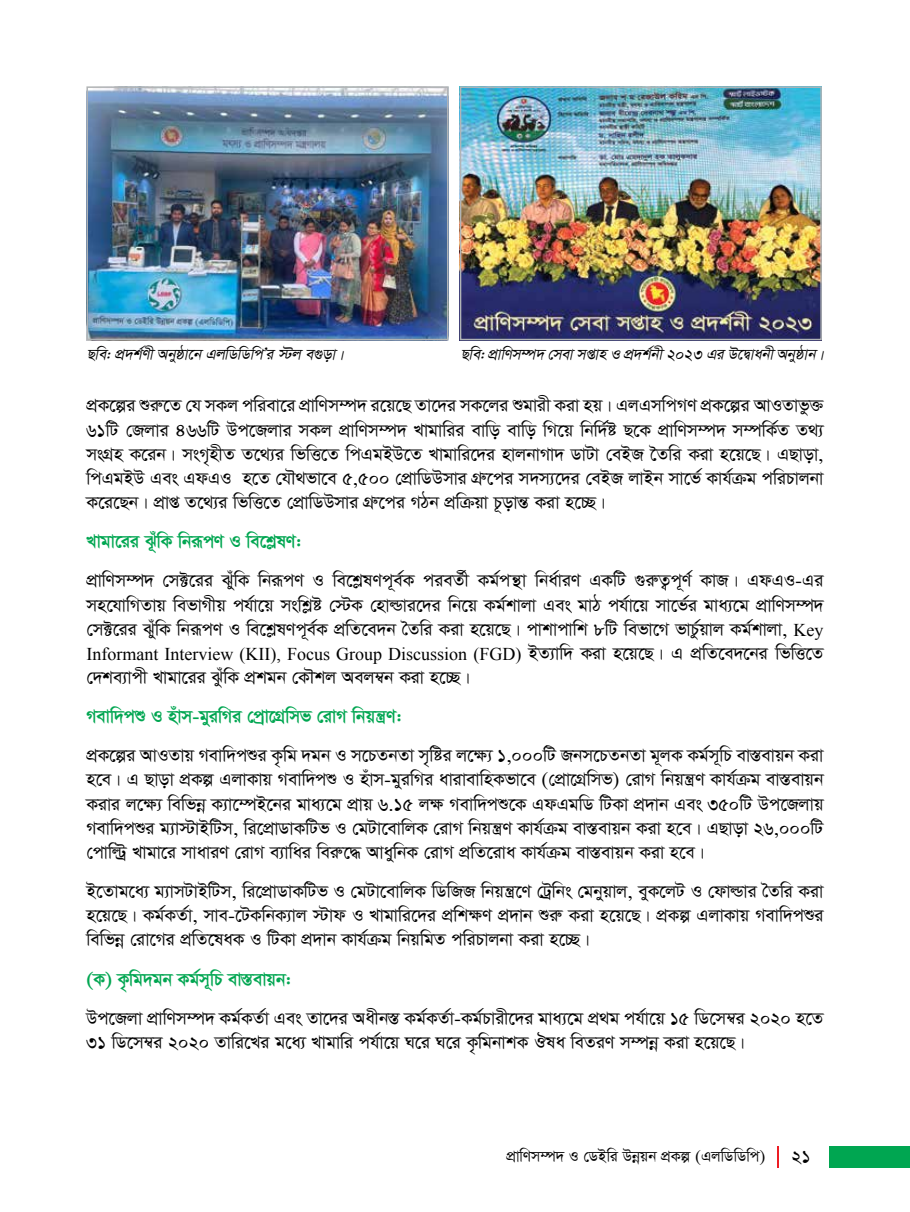
<style>
.page{position:relative;width:910px;height:1212px;background:#fff}
.page>*{position:absolute;margin:0;border:0;box-sizing:border-box;transform-origin:0 0}
.t1{font:21px/24.2px "Sutonny MJ";color:#000;text-align:justify}
.t2{font:21px "Sutonny MJ Bold";color:#00a651}
.t3{font:italic 18px "Sutonny MJ";color:#000}
.t4{font:18px "Times New Roman";color:#000}
.t5{font:18px "Sutonny MJ";color:#000}
.s1{font-family:"Times New Roman";font-size:18px}
.s2{font-family:"Sutonny MJ";font-size:21px}
.s3{font-size:21px}
</style>
<div class="page">
<hr style="left:776px;top:1146px;width:2px;height:21px;background:#ed1d24">
<div style="left:829px;top:1146px;width:80px;height:21px;background:#00a651"></div>
<img style="left:89px;top:89px;width:356px;height:248px">
<div style="left:86px;top:86px;width:362px;height:254px;border:2px solid #b1b4b6"></div>
<img style="left:462px;top:89px;width:356px;height:248px">
<div style="left:459px;top:86px;width:362px;height:254px;border:2px solid #b1b4b6"></div>
<p class="t3" style="left:86px;top:345px;width:258px">QWE: CÖ`K©YX ABYÔV‡B GJWWWWWCÕI ÷J E¸OV|</p>
<p class="t3" style="left:460px;top:345px;width:364px">QWE: CÖVWYM¤Ú` †MEV MßVN I CÖ`K©BX 2023 GI D‡ØVABX ABYÔVB|</p>
<p class="t1" style="left:86px;top:395px;width:740px">CÖK‡ÍI ÏIÆ‡Z †H MKJ CWIEV‡I CÖVWYM¤Ú` I‡Q‡Q ZV‡`I MK‡JI ÏGVIX KIV NQ| GJGMWCMY CÖK‡ÍI AVIZVFZ³<br>61WU †RJVI 466WU DC‡RJVI MKJ CÖVWYM¤Ú` LVGVWII EVWO EVWO WM‡Q WBW`©Ó Q‡K CÖVWYM¤Ú` M¤ÚWK©Z Z_¨ MSMÖN K‡IB| MSM„NXZ Z‡_¨I WFWË‡Z WCGGBD‡Z LVGVWI‡`I NVJBVMV` WVUV †EBR ‰ZWI KIV N‡Q‡Q| GQVOV, WCGGBD GES GDGI N‡Z †HŠ_FV‡E 5,500 †CÖVWWDMVI MÖÆ‡CI M`M¨‡`I †EBR JVBB MV‡F© KVH©ΜG CWIPVJBV K‡I‡QB| CÖVß Z‡_¨I WFWË‡Z †CÖVWWDMVI MÖÆ‡CI MVB CÖWΜQV P‚OVŠÍKIV N‡”Q|</p>
<p class="t2" style="left:86px;top:530px;width:216px">LVGV‡II S‚UWK WBIƑCY I WE‡KØLY:</p>
<p class="t1" style="left:86px;top:569px;width:738px">CÖVWYM¤Ú` †M±‡II SUYWK WBIƑCY I WE‡KØLYC~E©K CIEZ©X KG©CŠ’V WBA©VIY GKWU ¸IÆZ¡C~Y© KVR| GDGI-GI MN‡HVWMZVQ WEFVMXQ CH©V‡Q MSWKØÓ †÷K †NVÌVI‡`I WB‡Q KG©KVJV GES GVV CH©V‡Q MV‡F©I GVA¨‡G CÖVWYM¤Ú` †M±‡II SUYWK WBIƑCY I WE‡KØLYC~E©K CÖWZ‡E`B ˆZWI KIV N‡Q‡Q| CVKVCVWK 8WU WEFV‡M FVPZ©QVJ KG©KVJV, <span class="s1">Key</span></p>
<p class="t4" style="left:86px;top:642px;width:738px">Informant Interview (KII), Focus Group Discussion (FGD) <span class="s2">BZ¨VW` KIV N‡Q‡Q| G CÖWZ‡E`‡BI WFWË‡Z</span></p>
<p class="t1" style="left:86px;top:666px;width:385px">†`KE¨VCX LVGV‡II SZUWK CÖKGB †KŠKJ AEJ¤^B KIV N‡”Q|</p>
<p class="t2" style="left:86px;top:705px;width:317px">MEVW`CÏ I NUVM-GYIWMI †CªV‡MÖWMF †IVM WBQŠ¿Y:</p>
<p class="t1" style="left:86px;top:744px;width:738px">CÖK‡ÍI AVIZVQ MEVW`CÏI K…WG `GB I M‡PZBZV M„WÓI J‡Ÿ¨ 1,000WU RBM‡PZBZV G~JK KG©M~WP EV¯ÍEVQB KIV N‡E| G QVOV CÖKÍ GJVKVQ MEVW`CÏ I NUVM-GYIWMI AVIVEVWNKFV‡E (†CÖV‡MÖWMF) †IVM WBQŠ¿Y KVH©ΜG EV¯ÍEVQB KIVI J‡Ÿ¨ WEWFBŒ K¨V‡¤ÚB‡BI GVA¨‡G CÖVQ 6.15 JŸ MEVW`CÏ‡K GDGGWW WUKV CÖ`VB GES 350WU DC‡RJVQ MEVW`CÏI G¨V÷VBWUM, WI‡CÖVWVKWUF I †GUV‡EVWJK †IVM WBQŠ¿Y KVH©ΜG EV¯ÍEVQB KIV N‡E| GQVOV 26,000WU †CVWËªLVGV‡I MVAVIY †IVM E¨VWAI WEIÆ‡× AVAYWBK †IVM CÖWZ‡IVA KVH©ΜG EV¯ÍEVQB KIV N‡E|</p>
<p class="t1" style="left:86px;top:880px;width:738px">B‡ZVG‡A¨ G¨VMUVBWUM, WI‡CÖVWVKWUF I †GUV‡EVWJK WWWRR WBQŠ¿‡Y †UªWBS †GBYQVJ, EYK‡JU I †DVÌVI ˆZWI KIV N‡Q‡Q| KG©KZ©V, MVE-‡UKWBK¨VJ ÷VD I LVGVWI‡`I CÖWKŸY CÖ`VB ÏIÆ KIV N‡Q‡Q| CÖKÍ GJVKVQ MEVW`CÏI WEWFBŒ †IV‡MI CÖWZ‡LAK I WUKV CÖ`VB KVH©ΜG WBQWGZ CWIPVJBV KIV N‡”Q|</p>
<p class="t2" style="left:86px;top:967px;width:206px">(K) K…WG`GB KG©M~WP EV¯ÍEVQB:</p>
<p class="t1" style="left:86px;top:1007px;width:738px">DC‡RJV CÖVWYM¤Ú` KG©KZ©V GES ZV‡`I AAXB¯ÍKG©KZ©V-KG©PVIX‡`I GVA¨‡G CÖ_G CH©V‡Q 15 WW‡M¤^I 2020 N‡Z<br>31 WW‡M¤^I 2020 ZVWI‡LI G‡A¨ LVGVWI CH©V‡Q N‡I N‡I K…WGBVKK JLA WEZIY M¤ÚBŒ KIV N‡Q‡Q|</p>
<p class="t5" style="left:506px;top:1146px;width:306px">CÖVWYM¤Ú` I †WBWI DBŒQB CÖKÍ (GJWWWWWC) <span class="s3">21</span></p>
</div>
